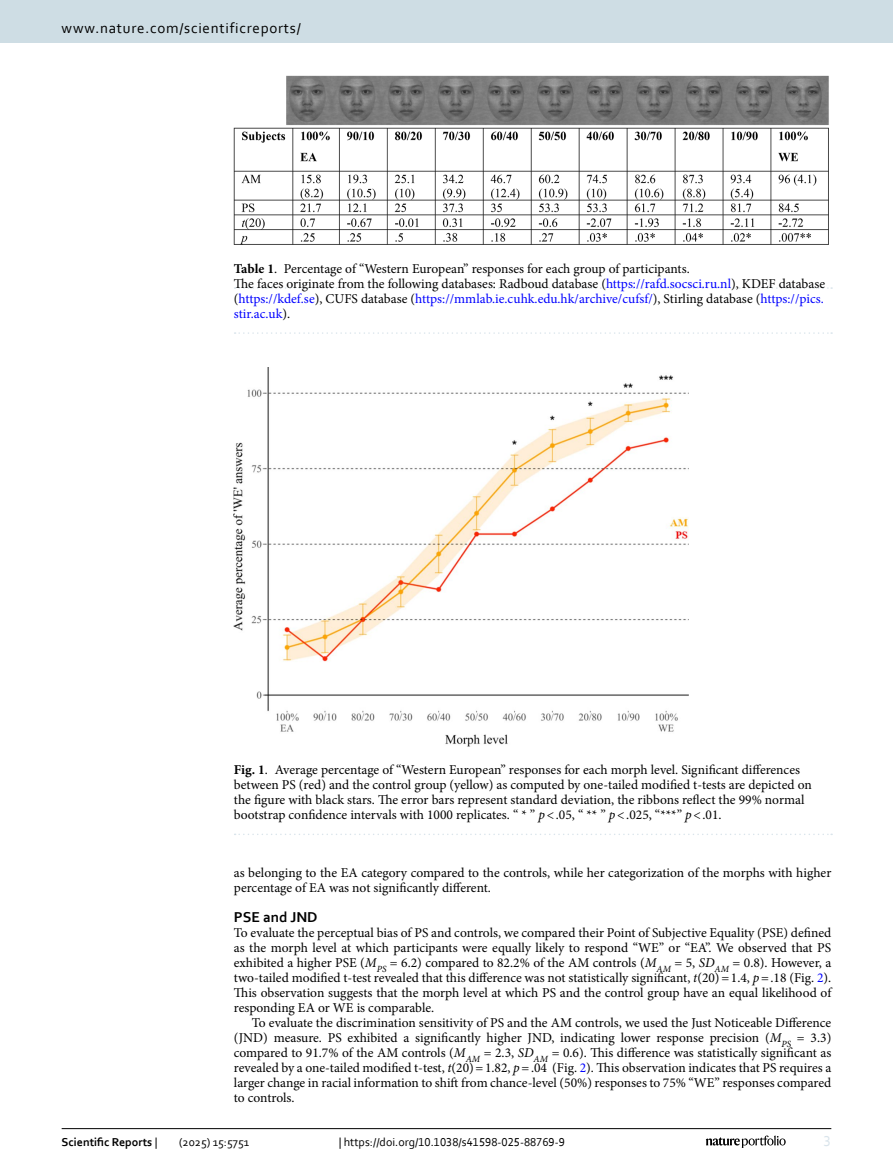
<style>
.page{position:relative;width:893px;height:1174px;background:#fff}
.page>*{position:absolute;margin:0;border:0;box-sizing:border-box;transform-origin:0 0}
.t1{font:15px "Corbel";letter-spacing:.05em;color:#000}
.Head_2{font:700 15px "Corbel";color:#000}
.t2{font:15px "Corbel";color:#d9e4eb}
.Figure_Caption{font:13.5px/15px "Minion Pro";color:#000}
.Body_Text{font:13.5px/15px "Minion Pro";color:#000}
.Body_Text_Indent{font:13.5px/15px "Minion Pro";letter-spacing:-.005em;color:#000;text-align:justify}
.t3{font:12px "Corbel";color:#000}
.t4{font:700 12px "Corbel";color:#000}
.s1{font-weight:700}
.s2{color:#00f}
.s3{font-style:italic}
.s4{font-weight:400}
</style>
<div class="page">
<img style="left:234px;top:367px;width:455px;height:379px">
<svg style="left:235px;top:833px;width:597px;height:2px"></svg>
<img style="left:234px;top:76px;width:595px;height:169px">
<svg style="left:235px;top:287px;width:597px;height:2px"></svg>
<svg style="left:235px;top:332px;width:597px;height:2px"></svg>
<hr style="left:62px;top:1128px;width:769px;height:1px;background:#000">
<svg style="left:706px;top:1135px;width:80px;height:12px"></svg>
<div style="left:0;top:0;width:893px;height:43px;background:#cedde4"></div>
<p class="t1" style="left:62px;top:18px;width:241px">www.nature.com/scientificreports/</p>
<p class="Figure_Caption" style="left:234px;top:261px;width:457px"><span class="s1">Table 1</span>. Percentage of “Western European” responses for each group of participants.</p>
<p class="Figure_Caption" style="left:234px;top:276px;width:593px;text-align:justify">The faces originate from the following databases: Radboud database (<span class="s2">https://rafd.socsci.ru.nl</span>), KDEF database (<span class="s2">https://kdef.se</span>), CUFS database (<span class="s2">https://mmlab.ie.cuhk.edu.hk/archive/cufsf/</span>), Stirling database (<span class="s2">https://pics. stir.ac.uk</span>).</p>
<p class="Figure_Caption" style="left:234px;top:762px;width:579px"><span class="s1">Fig. 1</span>. Average percentage of “Western European” responses for each morph level. Significant differences between PS (red) and the control group (yellow) as computed by one-tailed modified t-tests are depicted on the figure with black stars. The error bars represent standard deviation, the ribbons reflect the 99% normal bootstrap confidence intervals with 1000 replicates. “ * ” <span class="s3">p</span>&lt;.05, “ ** ” <span class="s3">p</span>&lt;.025, “***” <span class="s3">p</span>&lt;.01.</p>
<p class="Body_Text" style="left:234px;top:865px;width:599px">as belonging to the EA category compared to the controls, while her categorization of the morphs with higher percentage of EA was not significantly different.</p>
<p class="Head_2" style="left:234px;top:907px;width:85px">PSE and JND</p>
<p class="Body_Text" style="left:234px;top:925px;width:599px;text-align:justify">To evaluate the perceptual bias of PS and controls, we compared their Point of Subjective Equality (PSE) defined as the morph level at which participants were equally likely to respond “WE” or “EA”. We observed that PS exhibited a higher PSE (<span class="s3">M</span><sub>PS</sub> = 6.2) compared to 82.2% of the AM controls (<span class="s3">M</span><sub>AM</sub> = 5, <span class="s3">SD</span><sub>AM</sub> = 0.8). However, a two-tailed modified t-test revealed that this difference was not statistically significant, <span class="s3">t</span>(20)=1.4, <span class="s3">p</span>=.18 (Fig. <span class="s2">2</span>).<br>This observation suggests that the morph level at which PS and the control group have an equal likelihood of responding EA or WE is comparable.</p>
<p class="Body_Text_Indent" style="left:234px;top:1015px;width:599px;text-indent:18px">To evaluate the discrimination sensitivity of PS and the AM controls, we used the Just Noticeable Difference (JND) measure. PS exhibited a significantly higher JND, indicating lower response precision (<span class="s3">M</span><sub>PS</sub> = 3.3) compared to 91.7% of the AM controls (<span class="s3">M</span><sub>AM</sub> = 2.3, <span class="s3">SD</span><sub>AM</sub> = 0.6). This difference was statistically significant as revealed by a one-tailed modified t-test, <span class="s3">t</span>(20)=1.82, <span class="s3">p</span>=.04 (Fig. <span class="s2">2</span>). This observation indicates that PS requires a larger change in racial information to shift from chance-level (50%) responses to 75% “WE” responses compared to controls.</p>
<p class="t4" style="left:62px;top:1134px;width:97px">Scientific Reports <span class="s4">|</span></p>
<p class="t3" style="left:179px;top:1134px;width:72px">(2025) 15:5751</p>
<p class="t3" style="left:339px;top:1134px;width:228px">| https://doi.org/10.1038/s41598-025-88769-9</p>
<p class="t2" style="left:824px;top:1132px;width:9px">3</p>
</div>
